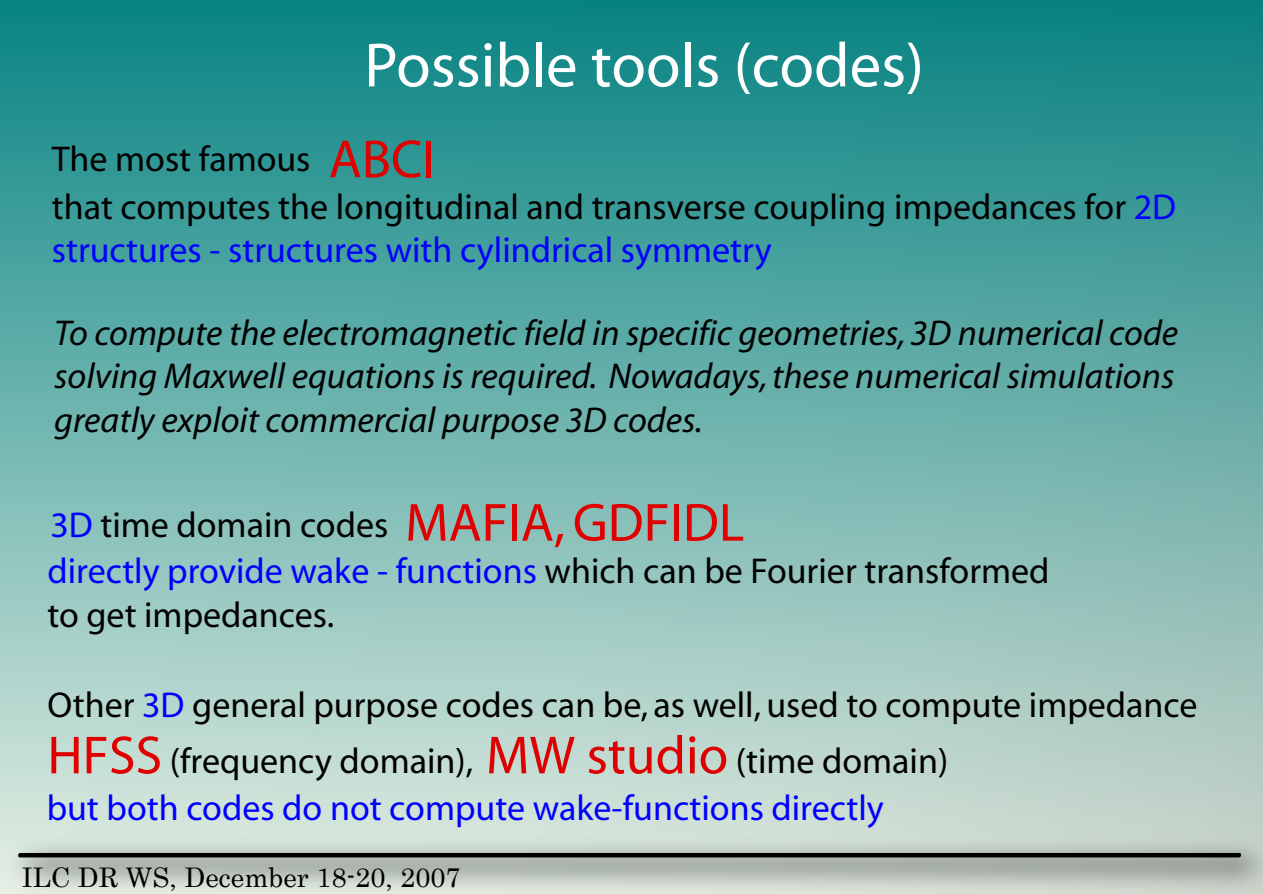
<style>
.page{position:relative;width:1263px;height:894px;background:#fff}
.page>*{position:absolute;margin:0;border:0;box-sizing:border-box;transform-origin:0 0}
.t1{font:63px "Myriad";color:#fff}
.t2{font:54px "Myriad";color:#e10000}
.t3{font:36px/43.5px "Myriad";color:#000}
.t4{font:italic 36px/43.5px "Myriad";color:#000;text-align:justify}
.t5{font:36px "Myriad";color:#00f}
.t6{font:27px "Century";color:#000}
.s1{font-size:54px;color:#e10000}
.s2{color:#00f}
.s3{font-size:54px;color:#de0000}
</style>
<div class="page">
<img style="left:0;top:0;width:1263px;height:830px">
<img style="left:0;top:830px;width:1263px;height:63px">
<svg style="left:17px;top:852px;width:1225px;height:5px;background:#242725"></svg>
<h1 class="t1" style="left:364px;top:34px;width:561px">Possible tools (codes)</h1>
<p class="t3" style="left:52px;top:137px;width:1126px;line-height:47.2px">The most famous <span class="s1">ABCI<br></span>that computes the longitudinal and transverse coupling impedances for <span class="s2">2D</span></p>
<p class="t5" style="left:52px;top:232px;width:721px">structures - structures with cylindrical symmetry</p>
<p class="t4" style="left:54px;top:312px;width:1125px">To compute the electromagnetic field in specific geometries, 3D numerical code solving Maxwell equations is required. Nowadays,these numerical simulations greatly exploit commercial purpose 3D codes.</p>
<p class="t3" style="left:50px;top:504px;width:339px"><span class="s2">3D</span> time domain codes</p>
<h2 class="t2" style="left:405px;top:495px;width:341px">MAFIA,GDFIDL</h2>
<p class="t3" style="left:47px;top:551px;width:1004px"><span class="s2">directly provide wake - functions</span> which can be Fourier transformed to get impedances.</p>
<p class="t3" style="left:47px;top:684px;width:1151px">Other <span class="s2">3D</span> general purpose codes can be, as well, used to compute impedance</p>
<p class="t3" style="left:47px;top:740px;width:902px"><span class="s1">HFSS</span> (frequency domain), <span class="s3">MW studio</span> (time domain)</p>
<p class="t5" style="left:47px;top:789px;width:839px">but both codes do not compute wake-functions directly</p>
<p class="t6" style="left:22px;top:853px;width:440px">ILC DR WS, December 18-20, 2007</p>
</div>
